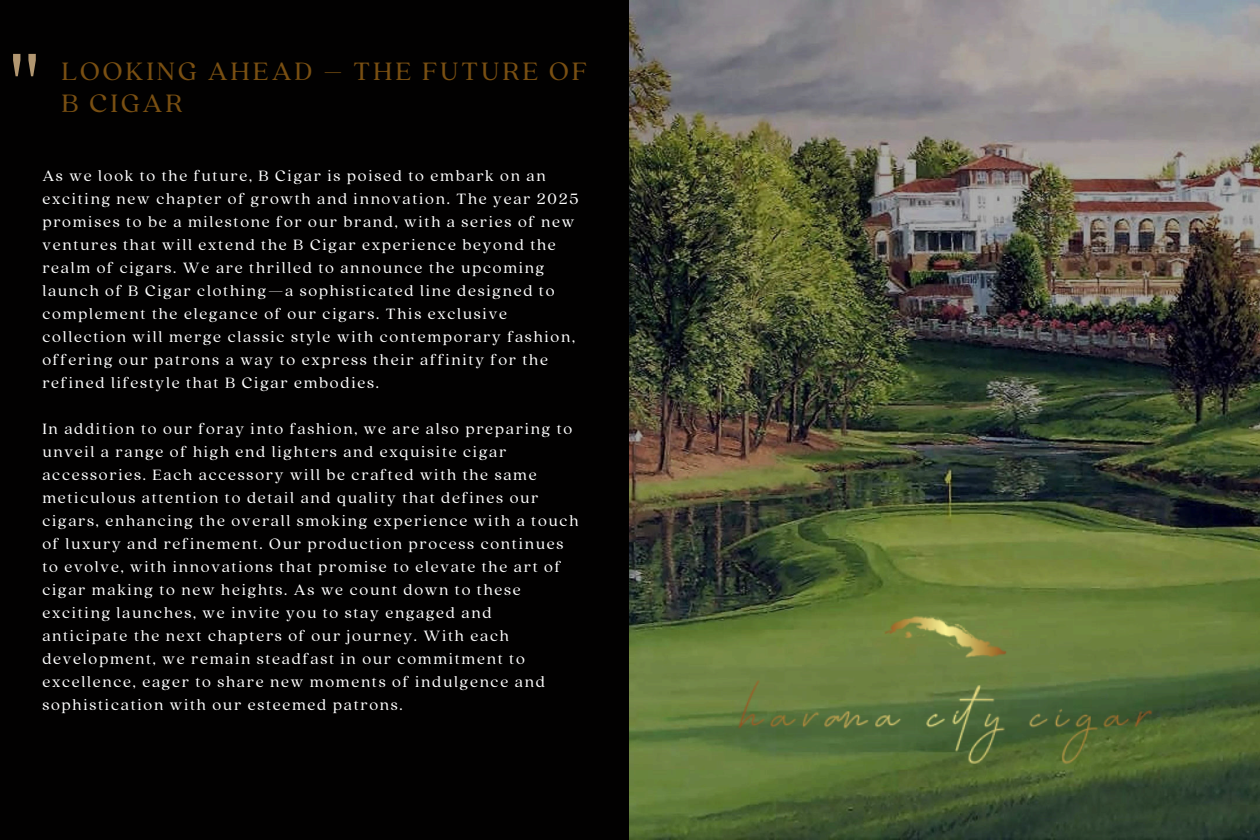
<style>
.page{position:relative;width:1260px;height:840px;background:#020101}
.page>*{position:absolute;margin:0;border:0;box-sizing:border-box;transform-origin:0 0}
.t1{font:91px "Belleza";color:#b29771}
.t2{font:28px "Quincy CF";letter-spacing:.105em;color:#794f12}
.t3{font:16.62px/22.9px "Quincy CF";letter-spacing:.105em;color:#fff}
</style>
<div class="page">
<img style="left:630px;top:0;width:630px;height:840px">
<img style="left:727px;top:605px;width:436px;height:170px">
<p class="t1" style="left:9px;top:31px;width:33px">"</p>
<p class="t2" style="left:61px;top:52px;width:527px">LOOKING AHEAD – THE FUTURE OF</p>
<p class="t2" style="left:61px;top:85px;width:123px">B CIGAR</p>
<p class="t3" style="left:42px;top:164px;width:538px">As we look to the future, B Cigar is poised to embark on an exciting new chapter of growth and innovation. The year 2025 promises to be a milestone for our brand, with a series of new ventures that will extend the B Cigar experience beyond the realm of cigars. We are thrilled to announce the upcoming launch of B Cigar clothing—a sophisticated line designed to complement the elegance of our cigars. This exclusive collection will merge classic style with contemporary fashion, offering our patrons a way to express their affinity for the refined lifestyle that B Cigar embodies.</p>
<p class="t3" style="left:42px;top:416px;width:538px">In addition to our foray into fashion, we are also preparing to unveil a range of high end lighters and exquisite cigar accessories. Each accessory will be crafted with the same meticulous attention to detail and quality that defines our cigars, enhancing the overall smoking experience with a touch of luxury and refinement. Our production process continues to evolve, with innovations that promise to elevate the art of cigar making to new heights. As we count down to these exciting launches, we invite you to stay engaged and anticipate the next chapters of our journey. With each development, we remain steadfast in our commitment to excellence, eager to share new moments of indulgence and sophistication with our esteemed patrons.</p>
</div>
